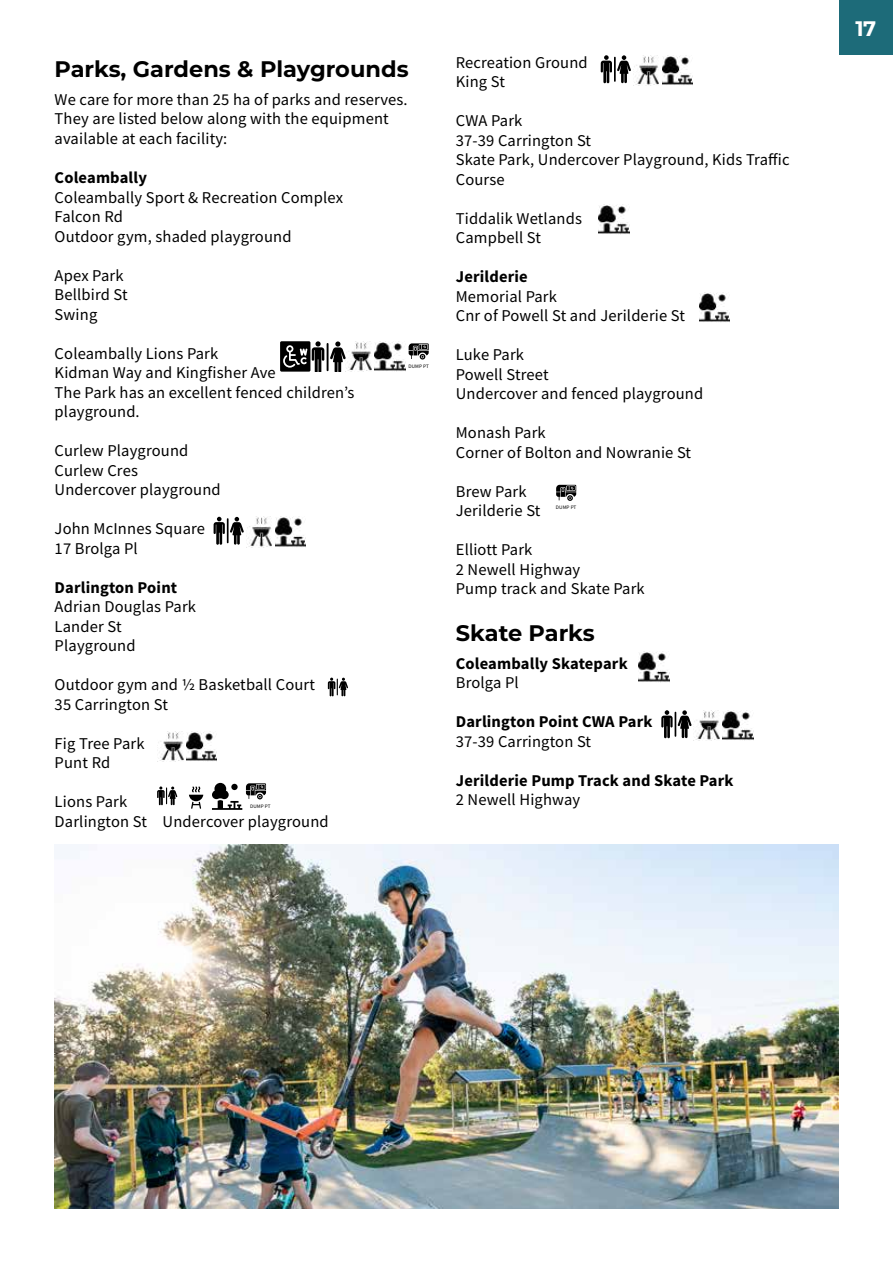
<style>
.page{position:relative;width:893px;height:1263px;background:#fff}
.page>*{position:absolute;margin:0;border:0;box-sizing:border-box;transform-origin:0 0}
.t1{font:700 22.5px "Montserrat";color:#000}
.t2{font:700 21px "Montserrat";color:#fff}
.t3{font:16.5px/19.5px "Source Sans Pro";letter-spacing:.01em;color:#000}
.t4{font:700 16.5px "Source Sans Pro";letter-spacing:.01em;color:#000}
.t5{font:5.25px "Source Sans Pro";letter-spacing:.01em;color:#000}
</style>
<div class="page">
<img style="left:633px;top:55px;width:26px;height:31px">
<img style="left:662px;top:55px;width:31px;height:30px">
<svg style="left:601px;top:55px;width:30px;height:28px"></svg>
<hr style="left:614px;top:57px;width:2px;height:25px;background:#000">
<svg style="left:409px;top:343px;width:20px;height:16px"></svg>
<img style="left:55px;top:844px;width:784px;height:365px">
<img style="left:247px;top:517px;width:25px;height:30px">
<img style="left:275px;top:517px;width:30px;height:30px">
<svg style="left:214px;top:517px;width:30px;height:28px"></svg>
<hr style="left:227px;top:518px;width:2px;height:25px;background:#000">
<img style="left:346px;top:341px;width:26px;height:31px">
<img style="left:375px;top:341px;width:30px;height:31px">
<svg style="left:280px;top:341px;width:44px;height:31px"></svg>
<svg style="left:330px;top:341px;width:16px;height:31px"></svg>
<hr style="left:327px;top:343px;width:2px;height:28px;background:#000">
<img style="left:158px;top:731px;width:26px;height:30px">
<img style="left:186px;top:731px;width:31px;height:30px">
<svg style="left:212px;top:783px;width:54px;height:27px"></svg>
<div style="left:231px;top:784px;width:7px;height:6px;background:#000;border-radius:50%"></div>
<svg style="left:328px;top:678px;width:20px;height:18px"></svg>
<svg style="left:157px;top:786px;width:20px;height:19px"></svg>
<svg style="left:189px;top:786px;width:14px;height:23px"></svg>
<img style="left:694px;top:710px;width:26px;height:30px">
<img style="left:723px;top:710px;width:30px;height:30px">
<svg style="left:661px;top:710px;width:31px;height:28px"></svg>
<img style="left:639px;top:652px;width:30px;height:30px">
<svg style="left:556px;top:485px;width:20px;height:16px"></svg>
<img style="left:699px;top:292px;width:31px;height:30px">
<img style="left:599px;top:204px;width:30px;height:30px">
<div style="left:839px;top:0;width:54px;height:55px;background:#1d6b79"></div>
<h1 class="t1" style="left:55px;top:53px;width:356px">Parks, Gardens &amp; Playgrounds</h1>
<p class="t3" style="left:55px;top:90px;width:355px">We care for more than 25 ha of parks and reserves.<br>They are listed below along with the equipment available at each facility:</p>
<p class="t4" style="left:55px;top:166px;width:94px">Coleambally</p>
<p class="t3" style="left:55px;top:187px;width:290px">Coleambally Sport &amp; Recreation Complex<br>Falcon Rd<br>Outdoor gym, shaded playground</p>
<p class="t3" style="left:55px;top:265px;width:75px">Apex Park<br>Bellbird St<br>Swing</p>
<p class="t3" style="left:55px;top:343px;width:301px">Coleambally Lions Park<br>Kidman Way and Kingfisher Ave<br>The Park has an excellent fenced children’s playground.</p>
<p class="t3" style="left:55px;top:441px;width:168px">Curlew Playground<br>Curlew Cres<br>Undercover playground</p>
<p class="t3" style="left:55px;top:519px;width:152px">John McInnes Square<br>17 Brolga Pl</p>
<p class="t4" style="left:55px;top:576px;width:124px">Darlington Point</p>
<p class="t3" style="left:55px;top:597px;width:143px">Adrian Douglas Park<br>Lander St<br>Playground</p>
<p class="t3" style="left:55px;top:675px;width:262px">Outdoor gym and ½ Basketball Court<br>35 Carrington St</p>
<p class="t3" style="left:55px;top:733px;width:91px">Fig Tree Park<br>Punt Rd</p>
<p class="t3" style="left:55px;top:792px;width:276px">Lions Park<br>Darlington St Undercover playground</p>
<p class="t5" style="left:408px;top:363px;width:22px">DUMP PT</p>
<p class="t5" style="left:250px;top:803px;width:22px">DUMP PT</p>
<p class="t3" style="left:456px;top:52px;width:133px">Recreation Ground<br>King St</p>
<p class="t3" style="left:456px;top:111px;width:335px">CWA Park<br>37-39 Carrington St<br>Skate Park, Undercover Playground, Kids Traffic<br>Course</p>
<p class="t3" style="left:456px;top:208px;width:128px">Tiddalik Wetlands<br>Campbell St</p>
<p class="t4" style="left:456px;top:266px;width:73px">Jerilderie</p>
<p class="t3" style="left:456px;top:286px;width:231px">Memorial Park<br>Cnr of Powell St and Jerilderie St</p>
<p class="t3" style="left:456px;top:345px;width:249px">Luke Park<br>Powell Street<br>Undercover and fenced playground</p>
<p class="t3" style="left:456px;top:423px;width:237px">Monash Park<br>Corner of Bolton and Nowranie St</p>
<p class="t3" style="left:456px;top:481px;width:86px">Brew Park<br>Jerilderie St</p>
<p class="t3" style="left:456px;top:540px;width:190px">Elliott Park<br>2 Newell Highway<br>Pump track and Skate Park</p>
<h1 class="t1" style="left:456px;top:616px;width:140px">Skate Parks</h1>
<p class="t4" style="left:456px;top:652px;width:173px">Coleambally Skatepark</p>
<p class="t3" style="left:456px;top:673px;width:64px">Brolga Pl</p>
<p class="t4" style="left:456px;top:710px;width:198px">Darlington Point CWA Park</p>
<p class="t3" style="left:456px;top:731px;width:137px">37-39 Carrington St</p>
<p class="t4" style="left:456px;top:769px;width:279px">Jerilderie Pump Track and Skate Park</p>
<p class="t3" style="left:456px;top:790px;width:126px">2 Newell Highway</p>
<p class="t5" style="left:556px;top:504px;width:22px">DUMP PT</p>
<p class="t2" style="left:855px;top:14px;width:22px">17</p>
</div>
